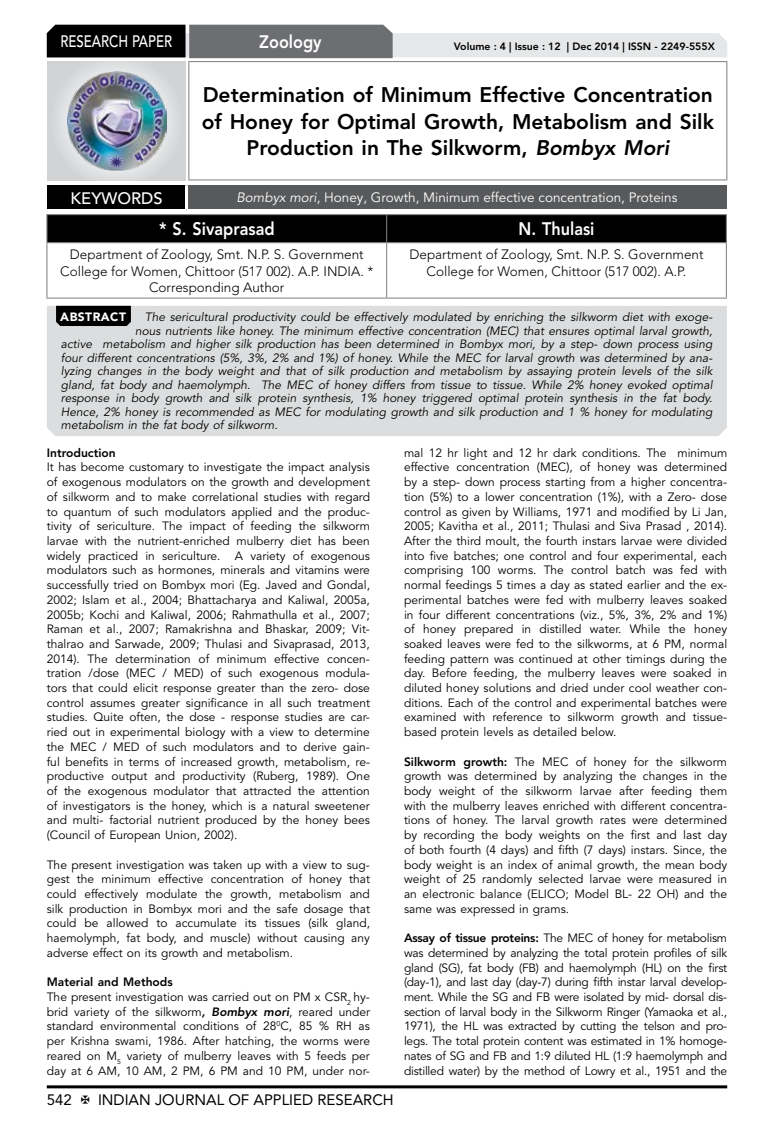
<style>
.page{position:relative;width:774px;height:1136px;background:#fff}
.page>*{position:absolute;margin:0;border:0;box-sizing:border-box;transform-origin:0 0}
.t1{font:800 21px/26.2px "Avenir LT Std";color:#000;text-align:center}
.t2{font:800 18px "Avenir LT Std";color:#fff;scale:.9 1}
.t3{font:500 16.5px "Avenir LT Std";color:#fff;scale:.8 1}
.t4{font:500 16.5px "Avenir LT Std";color:#fff}
.t5{font:15px "Avenir LT Std";color:#000}
.t6{font:300 13.5px/16.2px "Avenir LT Std";color:#000;text-align:center}
.t7{font:13.5px "Avenir LT Std";color:#fff}
.t8{font:12px/14.7px "Avenir LT Std";color:#000;text-align:justify}
.t9{font:italic 12px "Avenir LT Std";color:#000}
.t10{font:800 12px "Avenir LT Std";color:#000}
.t11{font:900 12px "Avenir LT Std";letter-spacing:.04em;color:#fff}
.t12{font:800 10.5px "Avenir LT Std";color:#000}
.s1{font-style:italic}
.s2{font-weight:800}
.s3{font-weight:800;font-style:italic}
</style>
<div class="page">
<hr style="left:47px;top:1085px;width:680px;height:3px;background:#000">
<div style="left:48px;top:62px;width:137px;height:118px;background:linear-gradient(to right,#d9dadb,#d9dadb)"></div>
<img style="left:68px;top:71px;width:99px;height:100px">
<svg style="left:47px;top:25px;width:680px;height:33px;background:#979899"></svg>
<hr style="left:188px;top:61px;width:539px;height:1px;background:#808285">
<hr style="left:188px;top:62px;width:1px;height:117px;background:#808285">
<hr style="left:726px;top:62px;width:1px;height:117px;background:#808285">
<hr style="left:188px;top:179px;width:539px;height:1px;background:#808285">
<hr style="left:46px;top:214px;width:341px;height:1px;background:#808285">
<hr style="left:387px;top:214px;width:340px;height:1px;background:#808285">
<div style="left:46px;top:215px;width:681px;height:27px;background:#000"></div>
<hr style="left:46px;top:242px;width:341px;height:1px;background:#808285">
<hr style="left:46px;top:243px;width:1px;height:54px;background:#808285">
<hr style="left:387px;top:242px;width:340px;height:1px;background:#808285">
<hr style="left:386px;top:243px;width:1px;height:54px;background:#808285">
<hr style="left:726px;top:243px;width:1px;height:54px;background:#808285">
<hr style="left:46px;top:297px;width:341px;height:1px;background:#808285">
<hr style="left:387px;top:297px;width:340px;height:1px;background:#808285">
<div style="left:47px;top:185px;width:139px;height:25px;background:#000"></div>
<div style="left:186px;top:185px;width:541px;height:25px;background:#58595b"></div>
<hr style="left:185px;top:185px;width:3px;height:24px;background:#fff">
<hr style="left:47px;top:209px;width:139px;height:3px;background:#fff">
<hr style="left:186px;top:209px;width:541px;height:3px;background:#fff">
<div style="left:47px;top:306px;width:680px;height:130px;background:#dcddde"></div>
<svg style="left:56px;top:306px;width:75px;height:20px"></svg>
<h3 class="t3" style="left:60px;top:32px;width:139px">RESEARCH PAPER</h3>
<h2 class="t2" style="left:259px;top:31px;width:71px">Zoology</h2>
<p class="t12" style="left:454px;top:41px;width:262px">Volume : 4 | Issue : 12 | Dec 2014 | ISSN - 2249-555X</p>
<h1 class="t1" style="left:202px;top:82px;width:514px">Determination of Minimum Effective Concentration of Honey for Optimal Growth, Metabolism and Silk<br>Production in The Silkworm, <span class="s1">Bombyx Mori</span></h1>
<h3 class="t4" style="left:71px;top:189px;width:94px">KEYWORDS</h3>
<p class="t7" style="left:236px;top:189px;width:443px"><span class="s1">Bombyx mori</span>, Honey, Growth, Minimum effective concentration, Proteins</p>
<h2 class="t2" style="left:159px;top:218px;width:130px">* S. Sivaprasad</h2>
<h2 class="t2" style="left:518px;top:218px;width:86px">N. Thulasi</h2>
<p class="t6" style="left:60px;top:246px;width:315px">Department of Zoology, Smt. N.P. S. Government<br>College for Women, Chittoor (517 002). A.P. INDIA. *<br>Corresponding Author</p>
<p class="t6" style="left:409px;top:246px;width:295px">Department of Zoology, Smt. N.P. S. Government<br>College for Women, Chittoor (517 002). A.P.</p>
<p class="t11" style="left:60px;top:309px;width:67px">ABSTRACT</p>
<p class="t9" style="left:145px;top:310px;width:569px">The sericultural productivity could be effectively modulated by enriching the silkworm diet with exoge-</p>
<p class="t9" style="left:135px;top:324px;width:579px">nous nutrients like honey. The minimum effective concentration (MEC) that ensures optimal larval growth,</p>
<p class="t9" style="left:61px;top:337px;width:653px">active metabolism and higher silk production has been determined in Bombyx mori, by a step- down process using</p>
<p class="t9" style="left:61px;top:351px;width:653px">four different concentrations (5%, 3%, 2% and 1%) of honey. While the MEC for larval growth was determined by ana-</p>
<p class="t9" style="left:61px;top:364px;width:653px">lyzing changes in the body weight and that of silk production and metabolism by assaying protein levels of the silk</p>
<p class="t9" style="left:61px;top:378px;width:653px">gland, fat body and haemolymph. The MEC of honey differs from tissue to tissue. While 2% honey evoked optimal</p>
<p class="t9" style="left:61px;top:391px;width:653px">response in body growth and silk protein synthesis, 1% honey triggered optimal protein synthesis in the fat body.</p>
<p class="t9" style="left:61px;top:405px;width:653px">Hence, 2% honey is recommended as MEC for modulating growth and silk production and 1 % honey for modulating</p>
<p class="t9" style="left:61px;top:418px;width:218px">metabolism in the fat body of silkworm.</p>
<p class="t10" style="left:47px;top:445px;width:70px">Introduction</p>
<p class="t8" style="left:47px;top:460px;width:325px">It has become customary to investigate the impact analysis of exogenous modulators on the growth and development of silkworm and to make correlational studies with regard to quantum of such modulators applied and the produc&shy;tivity of sericulture. The impact of feeding the silkworm larvae with the nutrient-enriched mulberry diet has been widely practiced in sericulture. A variety of exogenous modulators such as hormones, minerals and vitamins were successfully tried on Bombyx mori (Eg. Javed and Gondal, 2002; Islam et al., 2004; Bhattacharya and Kaliwal, 2005a, 2005b; Kochi and Kaliwal, 2006; Rahmathulla et al., 2007; Raman et al., 2007; Ramakrishna and Bhaskar, 2009; Vit&shy;thalrao and Sarwade, 2009; Thulasi and Sivaprasad, 2013, 2014). The determination of minimum effective concen&shy;tration /dose (MEC / MED) of such exogenous modula&shy;tors that could elicit response greater than the zero- dose control assumes greater significance in all such treatment studies. Quite often, the dose - response studies are car&shy;ried out in experimental biology with a view to determine the MEC / MED of such modulators and to derive gain&shy;ful benefits in terms of increased growth, metabolism, re&shy;productive output and productivity (Ruberg, 1989). One of the exogenous modulator that attracted the attention of investigators is the honey, which is a natural sweetener and multi- factorial nutrient produced by the honey bees (Council of European Union, 2002).</p>
<p class="t8" style="left:47px;top:857px;width:325px">The present investigation was taken up with a view to sug&shy;gest the minimum effective concentration of honey that could effectively modulate the growth, metabolism and silk production in Bombyx mori and the safe dosage that could be allowed to accumulate its tissues (silk gland, haemolymph, fat body, and muscle) without causing any adverse effect on its growth and metabolism.</p>
<p class="t8" style="left:47px;top:974px;width:325px;text-align:left"><span class="s2">Material and Methods<br></span>The present investigation was carried out on PM x CSR<sub>2</sub> hy&shy;brid variety of the silkworm<span class="s3">, Bombyx mori</span>, reared under standard environmental conditions of 28<sup>0</sup>C, 85 % RH as per Krishna swami, 1986. After hatching, the worms were reared on M<sub>5</sub> variety of mulberry leaves with 5 feeds per day at 6 AM, 10 AM, 2 PM, 6 PM and 10 PM, under nor-</p>
<p class="t8" style="left:404px;top:445px;width:325px">mal 12 hr light and 12 hr dark conditions. The minimum effective concentration (MEC), of honey was determined by a step- down process starting from a higher concentra&shy;tion (5%) to a lower concentration (1%), with a Zero- dose control as given by Williams, 1971 and modified by Li Jan, 2005; Kavitha et al., 2011; Thulasi and Siva Prasad , 2014).<br>After the third moult, the fourth instars larvae were divided into five batches; one control and four experimental, each comprising 100 worms. The control batch was fed with normal feedings 5 times a day as stated earlier and the ex&shy;perimental batches were fed with mulberry leaves soaked in four different concentrations (viz., 5%, 3%, 2% and 1%) of honey prepared in distilled water. While the honey soaked leaves were fed to the silkworms, at 6 PM, normal feeding pattern was continued at other timings during the day. Before feeding, the mulberry leaves were soaked in diluted honey solutions and dried under cool weather con&shy;ditions. Each of the control and experimental batches were examined with reference to silkworm growth and tissue&shy;based protein levels as detailed below.</p>
<p class="t8" style="left:404px;top:754px;width:325px"><span class="s2">Silkworm growth:</span> The MEC of honey for the silkworm growth was determined by analyzing the changes in the body weight of the silkworm larvae after feeding them with the mulberry leaves enriched with different concentra&shy;tions of honey. The larval growth rates were determined by recording the body weights on the first and last day of both fourth (4 days) and fifth (7 days) instars. Since, the body weight is an index of animal growth, the mean body weight of 25 randomly selected larvae were measured in an electronic balance (ELICO; Model BL- 22 OH) and the same was expressed in grams.</p>
<p class="t8" style="left:404px;top:930px;width:325px"><span class="s2">Assay of tissue proteins:</span> The MEC of honey for metabolism was determined by analyzing the total protein profiles of silk gland (SG), fat body (FB) and haemolymph (HL) on the first (day-1), and last day (day-7) during fifth instar larval develop&shy;ment. While the SG and FB were isolated by mid- dorsal dis&shy;section of larval body in the Silkworm Ringer (Yamaoka et al., 1971), the HL was extracted by cutting the telson and pro&shy;legs. The total protein content was estimated in 1% homoge&shy;nates of SG and FB and 1:9 diluted HL (1:9 haemolymph and distilled water) by the method of Lowry et al., 1951 and the</p>
<p class="t5" style="left:47px;top:1090px;width:27px">542</p>
<p class="t5" style="left:98px;top:1090px;width:297px">INDIAN JOURNAL OF APPLIED RESEARCH</p>
</div>
